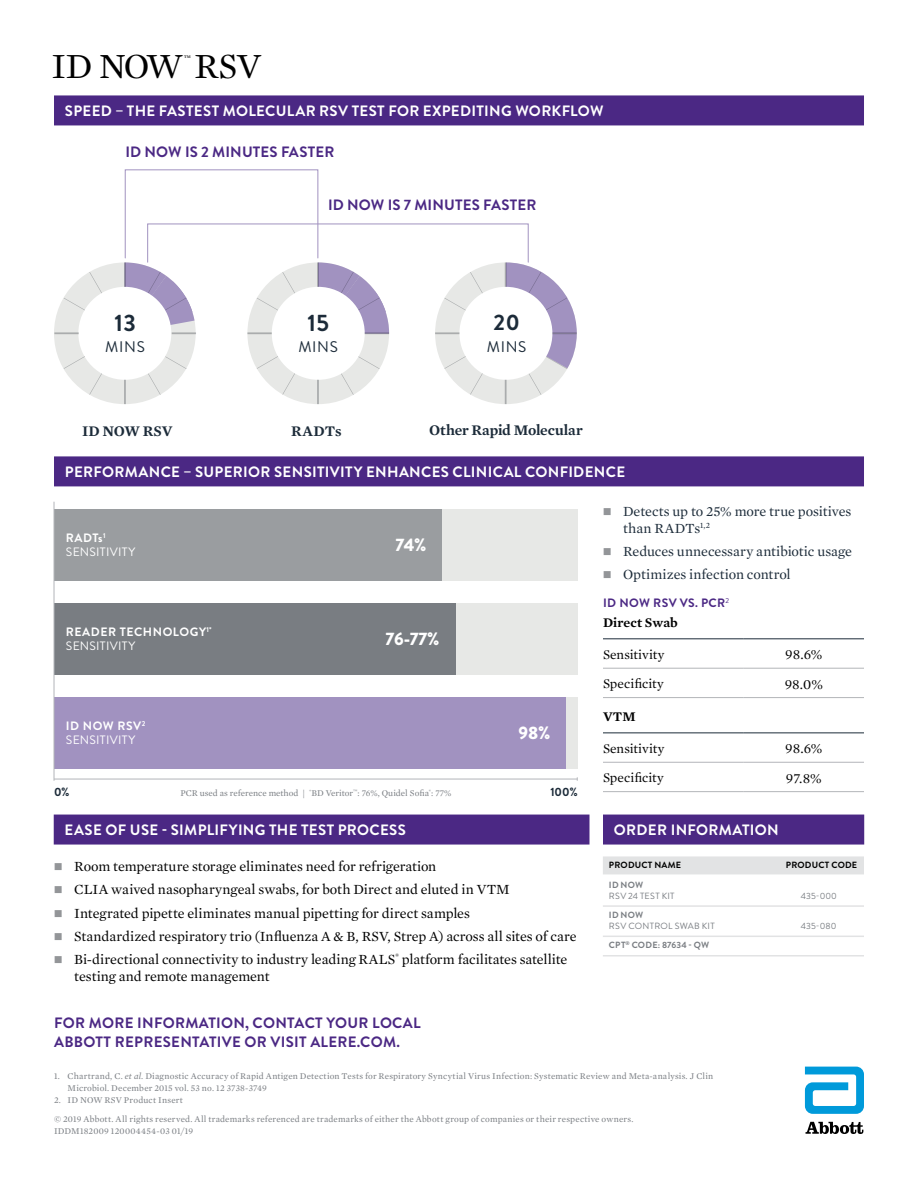
<style>
.page{position:relative;width:918px;height:1188px;background:#fff}
.page>*{position:absolute;margin:0;border:0;box-sizing:border-box;transform-origin:0 0}
.t1{font:36px "Mercury Text G1";letter-spacing:-.02em;color:#000}
.t2{font:700 23.85px "Brandon Grotesque";color:#1c2b39}
.t3{font:700 22.35px "Brandon Grotesque";color:#1c2b39}
.t4{font:900 18px "Brandon Grotesque";letter-spacing:-.01em;color:#fff}
.t5{font:15.3px "Brandon Grotesque";letter-spacing:.045em;color:#1c2b39}
.t6{font:700 15px "Brandon Grotesque";letter-spacing:.02em;color:#fff}
.t7{font:700 15px/19.5px "Brandon Grotesque";letter-spacing:.02em;color:#4b2884}
.t8{font:600 15px "Mercury Text G1";letter-spacing:-.005em;color:#1c2b39}
.t9{font:14.25px/16.5px "Mercury Text G1";letter-spacing:-.005em;color:#000}
.t10{font:14.25px/16.5px "Mercury Text G1";color:#1c2b39}
.t11{font:13.5px "Mercury Text G1";color:#000}
.t12{font:600 13.5px "Mercury Text G1";letter-spacing:.005em;color:#000}
.t13{font:12.15px/14.5px "Brandon Grotesque";letter-spacing:.02em;color:#fff}
.t14{font:700 12.15px/14.5px "Brandon Grotesque";letter-spacing:.045em;color:#fff}
.t15{font:700 12.15px "Brandon Grotesque";letter-spacing:.03em;color:#4b2884}
.t16{font:700 12px "Brandon Grotesque";color:#1c2b39}
.t17{font:9px/12px "Mercury Text G1";letter-spacing:.015em;color:#797d82}
.t18{font:9px "Brandon Grotesque";letter-spacing:.03em;color:#797d82}
.t19{font:700 9px "Brandon Grotesque";letter-spacing:.025em;color:#797d82}
.t20{font:700 9px "Brandon Grotesque";letter-spacing:.02em;color:#000}
.t21{font:8.7px "Mercury Text G1";color:#000}
.s1{font-weight:700}
.s2{font-weight:400}
.s3{color:#939598}
.s4{font-style:italic}
</style>
<div class="page">
<div style="left:603px;top:815px;width:261px;height:30px;background:#4b2884"></div>
<div style="left:54px;top:815px;width:536px;height:30px;background:#4b2884"></div>
<div style="left:54px;top:95px;width:810px;height:30px;background:#4b2884"></div>
<div style="left:54px;top:456px;width:810px;height:30px;background:#4b2884"></div>
<svg style="left:806px;top:1122px;width:57px;height:12px"></svg>
<svg style="left:805px;top:1067px;width:59px;height:47px"></svg>
<div style="left:125px;top:169px;width:193px;height:89px;border:1px solid #a192c0"></div>
<svg style="left:247px;top:262px;width:142px;height:142px"></svg>
<svg style="left:54px;top:262px;width:142px;height:142px"></svg>
<svg style="left:435px;top:262px;width:142px;height:142px"></svg>
<div style="left:54px;top:509px;width:523px;height:71px;background:#e7e8e6"></div>
<div style="left:54px;top:697px;width:523px;height:72px;background:#e7e8e6"></div>
<div style="left:54px;top:509px;width:387px;height:71px;background:#9a9da0"></div>
<div style="left:54px;top:697px;width:511px;height:72px;background:#a192c0"></div>
<div style="left:54px;top:603px;width:523px;height:71px;background:#e7e8e6"></div>
<div style="left:54px;top:603px;width:402px;height:71px;background:#797d82"></div>
<hr style="left:54px;top:502px;width:1px;height:279px;background:#b3b5b9">
<hr style="left:54px;top:779px;width:523px;height:1px;background:#b3b5b9">
<svg style="left:603px;top:639px;width:261px;height:29px"></svg>
<hr style="left:603px;top:638px;width:141px;height:1px;background:#1c2b39">
<hr style="left:744px;top:638px;width:120px;height:1px;background:#1c2b39">
<hr style="left:603px;top:668px;width:141px;height:1px;background:#b3b5b9">
<hr style="left:603px;top:697px;width:141px;height:1px;background:#b3b5b9">
<hr style="left:744px;top:668px;width:120px;height:1px;background:#b3b5b9">
<hr style="left:744px;top:697px;width:120px;height:1px;background:#b3b5b9">
<svg style="left:603px;top:733px;width:261px;height:29px"></svg>
<hr style="left:603px;top:732px;width:141px;height:1px;background:#1c2b39">
<hr style="left:744px;top:732px;width:120px;height:1px;background:#1c2b39">
<hr style="left:603px;top:762px;width:141px;height:1px;background:#b3b5b9">
<hr style="left:603px;top:791px;width:141px;height:1px;background:#b3b5b9">
<hr style="left:744px;top:762px;width:120px;height:1px;background:#b3b5b9">
<hr style="left:744px;top:791px;width:120px;height:1px;background:#b3b5b9">
<div style="left:603px;top:856px;width:261px;height:18px;background:#e2e3e4"></div>
<hr style="left:603px;top:905px;width:261px;height:2px;background:#e2e3e4">
<hr style="left:603px;top:936px;width:261px;height:1px;background:#e2e3e4">
<hr style="left:603px;top:955px;width:261px;height:2px;background:#e2e3e4">
<h1 class="t1" style="left:52px;top:40px;width:211px">ID NOW RSV</h1>
<p class="t21" style="left:184px;top:52px;width:9px">™</p>
<h3 class="t6" style="left:65px;top:100px;width:540px">SPEED – THE FASTEST MOLECULAR RSV TEST FOR EXPEDITING WORKFLOW</h3>
<h3 class="t7" style="left:125px;top:142px;width:211px">ID NOW IS 2 MINUTES FASTER</h3>
<h2 class="t2" style="left:114px;top:307px;width:23px">13</h2>
<h3 class="t5" style="left:105px;top:336px;width:41px">MINS</h3>
<h3 class="t7" style="left:328px;top:195px;width:210px">ID NOW IS 7 MINUTES FASTER</h3>
<h2 class="t2" style="left:307px;top:307px;width:23px">15</h2>
<h3 class="t5" style="left:298px;top:336px;width:41px">MINS</h3>
<h3 class="t3" style="left:494px;top:307px;width:28px">20</h3>
<h3 class="t5" style="left:487px;top:336px;width:41px">MINS</h3>
<h3 class="t8" style="left:82px;top:420px;width:92px">ID NOW RSV</h3>
<h3 class="t8" style="left:291px;top:420px;width:52px">RADTs</h3>
<h3 class="t8" style="left:429px;top:419px;width:155px">Other Rapid Molecular</h3>
<h3 class="t6" style="left:65px;top:461px;width:562px">PERFORMANCE – SUPERIOR SENSITIVITY ENHANCES CLINICAL CONFIDENCE</h3>
<h3 class="t13" style="left:66px;top:530px;width:71px"><span class="s1">RADTs</span><sup>1<br></sup>SENSITIVITY</h3>
<h3 class="t4" style="left:396px;top:532px;width:32px">74%</h3>
<h3 class="t14" style="left:66px;top:625px;width:147px">READER TECHNOLOGY<sup>1*<br></sup><span class="s2">SENSITIVITY</span></h3>
<h3 class="t4" style="left:386px;top:626px;width:55px">76-77%</h3>
<h3 class="t13" style="left:66px;top:719px;width:81px"><span class="s1">ID NOW RSV</span><sup>2<br></sup>SENSITIVITY</h3>
<h3 class="t4" style="left:519px;top:720px;width:33px">98%</h3>
<h3 class="t16" style="left:54px;top:784px;width:17px">0%</h3>
<p class="t17" style="left:180px;top:786px;width:272px">PCR used as reference method | <sup>*</sup>BD Veritor<sup>™</sup>: 76%, Quidel Sofia<sup>®</sup>: 77%</p>
<h3 class="t16" style="left:550px;top:784px;width:29px">100%</h3>
<h3 class="t10" style="left:623px;top:502px;width:230px;text-indent:-20px"><span class="s3">■</span> Detects up to 25% more true positives than RADTs<sup>1,2</sup></h3>
<h3 class="t10" style="left:603px;top:542px;width:251px"><span class="s3">■</span> Reduces unnecessary antibiotic usage</h3>
<h3 class="t10" style="left:603px;top:565px;width:189px"><span class="s3">■</span> Optimizes infection control</h3>
<h3 class="t12" style="left:603px;top:612px;width:76px">Direct Swab</h3>
<h3 class="t11" style="left:603px;top:645px;width:63px">Sensitivity</h3>
<h3 class="t9" style="left:785px;top:645px;width:39px">98.6%</h3>
<h3 class="t11" style="left:603px;top:674px;width:62px">Specificity</h3>
<h3 class="t9" style="left:785px;top:675px;width:40px">98.0%</h3>
<h3 class="t12" style="left:603px;top:706px;width:34px">VTM</h3>
<h3 class="t11" style="left:603px;top:739px;width:63px">Sensitivity</h3>
<h3 class="t9" style="left:785px;top:740px;width:39px">98.6%</h3>
<h3 class="t11" style="left:603px;top:768px;width:62px">Specificity</h3>
<h3 class="t9" style="left:786px;top:769px;width:37px">97.8%</h3>
<h3 class="t15" style="left:603px;top:595px;width:128px">ID NOW RSV VS. PCR<sup>2</sup></h3>
<h3 class="t6" style="left:65px;top:819px;width:343px">EASE OF USE - SIMPLIFYING THE TEST PROCESS</h3>
<h3 class="t6" style="left:614px;top:819px;width:166px">ORDER INFORMATION</h3>
<h3 class="t9" style="left:54px;top:857px;width:384px"><span class="s3">■</span> Room temperature storage eliminates need for refrigeration</h3>
<h3 class="t9" style="left:54px;top:881px;width:457px"><span class="s3">■</span> CLIA waived nasopharyngeal swabs, for both Direct and eluted in VTM</h3>
<h3 class="t9" style="left:54px;top:904px;width:417px"><span class="s3">■</span> Integrated pipette eliminates manual pipetting for direct samples</h3>
<h3 class="t9" style="left:54px;top:927px;width:524px"><span class="s3">■</span> Standardized respiratory trio (Influenza A &amp; B, RSV, Strep A) across all sites of care</h3>
<h3 class="t9" style="left:74px;top:950px;width:495px;text-indent:-20px"><span class="s3">■</span> Bi-directional connectivity to industry leading RALS<sup>®</sup> platform facilitates satellite testing and remote management</h3>
<h3 class="t7" style="left:54px;top:1013px;width:368px">FOR MORE INFORMATION, CONTACT YOUR LOCAL<br>ABBOTT REPRESENTATIVE OR VISIT ALERE.COM.</h3>
<p class="t20" style="left:609px;top:859px;width:74px">PRODUCT NAME</p>
<p class="t20" style="left:786px;top:859px;width:73px">PRODUCT CODE</p>
<p class="t19" style="left:609px;top:878px;width:36px">ID NOW</p>
<p class="t18" style="left:609px;top:889px;width:67px">RSV 24 TEST KIT</p>
<p class="t18" style="left:801px;top:889px;width:38px">435-000</p>
<p class="t19" style="left:609px;top:909px;width:36px">ID NOW</p>
<p class="t18" style="left:609px;top:920px;width:107px">RSV CONTROL SWAB KIT</p>
<p class="t18" style="left:801px;top:920px;width:37px">435-080</p>
<p class="t19" style="left:609px;top:939px;width:102px">CPT<sup>®</sup> CODE: 87634 - QW</p>
<p class="t17" style="left:68px;top:1069px;width:647px;text-indent:-14px">1. Chartrand, C. <span class="s4">et al</span>. Diagnostic Accuracy of Rapid Antigen Detection Tests for Respiratory Syncytial Virus Infection: Systematic Review and Meta-analysis. J Clin<br>Microbiol. December 2015 vol. 53 no. 12 3738-3749</p>
<p class="t17" style="left:54px;top:1093px;width:130px">2. ID NOW RSV Product Insert</p>
<p class="t17" style="left:54px;top:1113px;width:581px">© 2019 Abbott. All rights reserved. All trademarks referenced are trademarks of either the Abbott group of companies or their respective owners.<br>IDDM182009 120004454-03 01/19</p>
</div>
